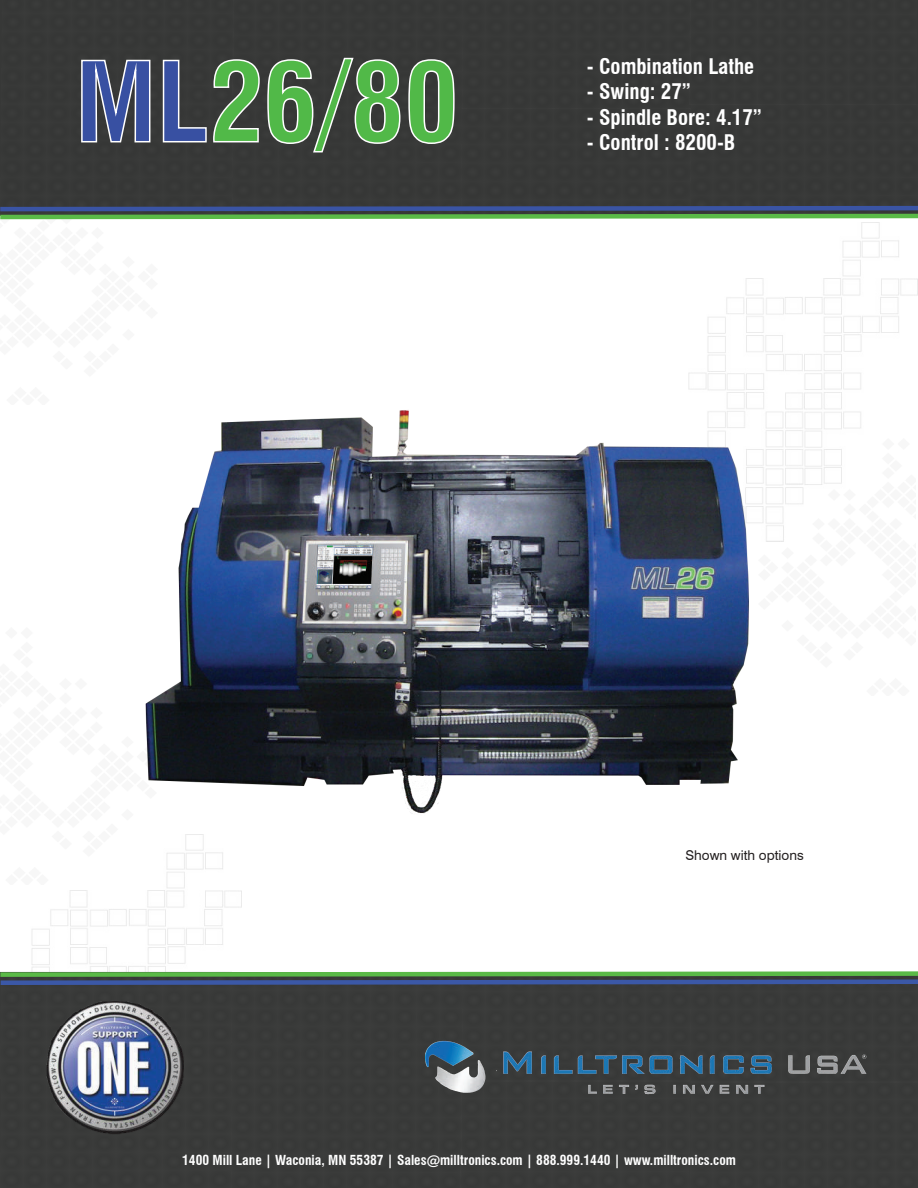
<style>
.page{position:relative;width:918px;height:1188px;background:#fff}
.page>*{position:absolute;margin:0;border:0;box-sizing:border-box;transform-origin:0 0}
.t1{font:700 condensed 108px "Swiss 721 BT";color:#51b948}
.t2{font:700 condensed 21px "Swiss 721 BT";color:#fff}
.t3{font:700 condensed 13.5px "Swiss 721 BT";color:#fff}
.t4{font:13.5px "Swiss 721 BT";color:#231f20}
.s1{color:#3850a2}
</style>
<div class="page">
<div style="left:1px;top:0;width:231px;height:204px;background:#373837"></div>
<div style="left:232px;top:0;width:231px;height:204px;background:#373837"></div>
<div style="left:461px;top:109px;width:229px;height:95px;background:#373837"></div>
<div style="left:463px;top:0;width:227px;height:108px;background:#373837"></div>
<div style="left:690px;top:0;width:228px;height:204px;background:#373837"></div>
<div style="left:0;top:987px;width:690px;height:201px;background:#393a39"></div>
<div style="left:690px;top:987px;width:228px;height:201px;background:#393a39"></div>
<img style="left:35px;top:993px;width:158px;height:161px">
<svg style="left:0;top:969px;width:918px;height:18px;background:#607f76"></svg>
<svg style="left:0;top:204px;width:918px;height:16px;background:#517469"></svg>
<svg style="left:80px;top:55px;width:71px;height:88px;background:#565756"></svg>
<svg style="left:162px;top:58px;width:98px;height:85px;background:#4c4d4c"></svg>
<svg style="left:267px;top:57px;width:134px;height:96px;background:#4d4e4d"></svg>
<svg style="left:408px;top:58px;width:47px;height:87px;background:#515251"></svg>
<img style="left:405px;top:1030px;width:485px;height:75px">
<img style="left:54px;top:295px;width:810px;height:607px">
<h1 class="t1" style="left:75px;top:38px;width:385px"><span class="s1">ML</span>26/80</h1>
<h2 class="t2" style="left:587px;top:54px;width:169px">- Combination Lathe</h2>
<h2 class="t2" style="left:587px;top:79px;width:106px">- Swing: 27”</h2>
<h2 class="t2" style="left:587px;top:104px;width:177px">- Spindle Bore: 4.17”</h2>
<h2 class="t2" style="left:587px;top:129px;width:150px">- Control : 8200-B</h2>
<p class="t4" style="left:686px;top:847px;width:120px">Shown with options</p>
<p class="t3" style="left:182px;top:1152px;width:555px">1400 Mill Lane | Waconia, MN 55387 | Sales@milltronics.com | 888.999.1440 | www.milltronics.com</p>
</div>
